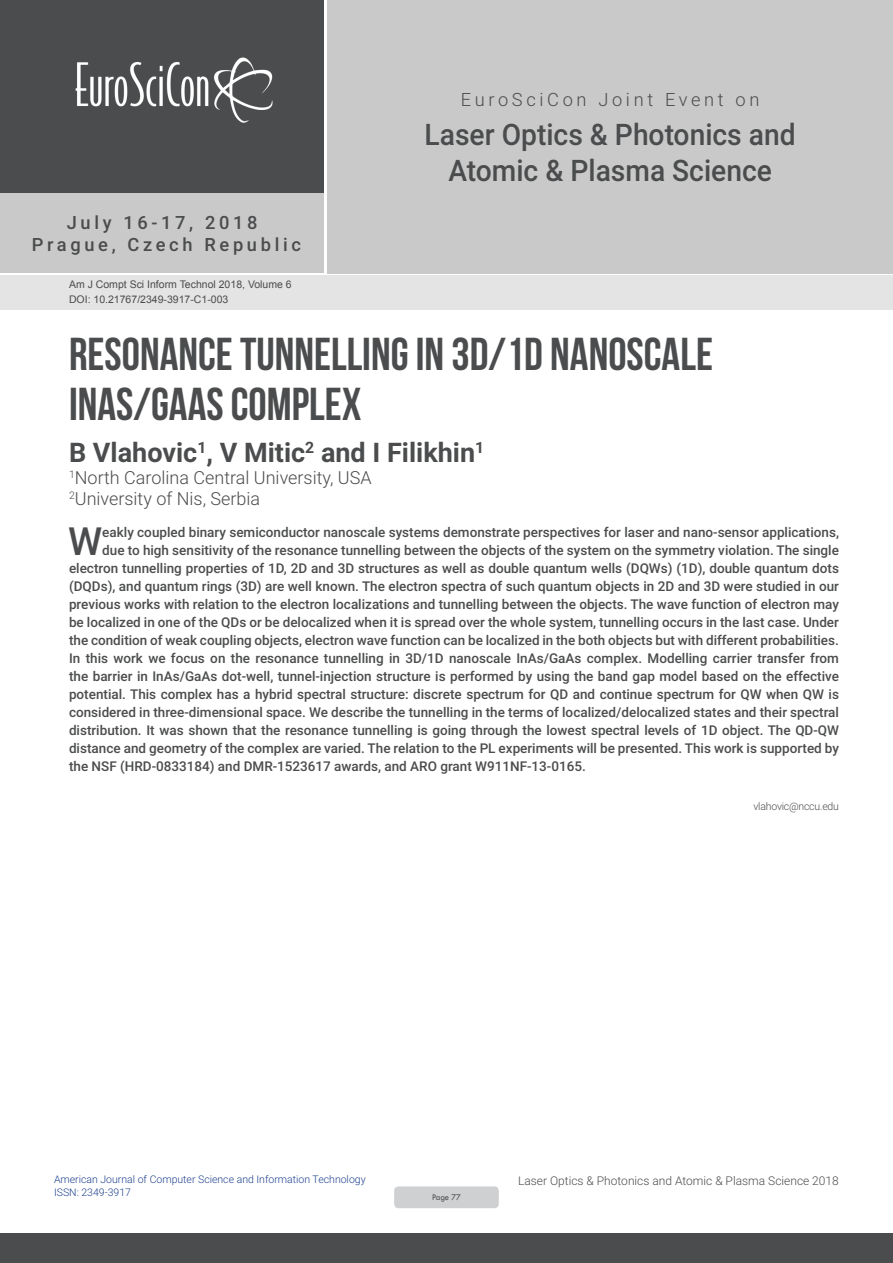
<style>
.page{position:relative;width:893px;height:1263px;background:#fff}
.page>*{position:absolute;margin:0;border:0;box-sizing:border-box;transform-origin:0 0}
.t1{font:46.05px/50.7px "Bebas Neue";color:#4b4c4d}
.Abstract{font:500 38.85px "Roboto";color:#4b4c4d}
.t2{font:500 29.7px/35.5px "Roboto";color:#4b4c4d;text-align:center;scale:.95 1}
.t3{font:700 27px "Roboto";color:#4b4c4d}
.t4{font:500 18.3px/21.9px "Roboto";letter-spacing:.2em;color:#4b4c4d;text-align:center}
.t5{font:300 18.3px "Roboto";letter-spacing:.2em;color:#4b4c4d}
.t6{font:300 18px "Roboto";color:#4b4c4d}
.Abstract-2{font:500 13.5px "Roboto";color:#4b4c4d}
.t7{font:300 12px "Roboto";color:#4b4c4d}
.t8{font:300 10.5px/12.6px "Roboto";color:#1e418e}
.t9{font:10.5px "Arial";color:#4b4c4d}
.Biography{font:300 10.5px "Roboto";letter-spacing:-.02em;color:#4b4c4d}
.t10{font:9px "Tw Cen";letter-spacing:-.02em;color:#4b4c4d;scale:.95 1}
</style>
<div class="page">
<div style="left:0;top:0;width:323px;height:193px;background:#4b4c4d"></div>
<div style="left:1px;top:193px;width:323px;height:80px;background:#c9c9c9"></div>
<div style="left:327px;top:0;width:566px;height:273px;background:#c9c9c9"></div>
<img style="left:75px;top:57px;width:198px;height:66px">
<div style="left:0;top:1233px;width:893px;height:30px;background:#4b4c4d"></div>
<div style="left:1px;top:275px;width:892px;height:35px;background:#e4e4e4"></div>
<div style="left:394px;top:1186px;width:105px;height:22px;background:#cfd0d2;border-radius:4px"></div>
<h3 class="t4" style="left:32px;top:211px;width:271px">July 16-17, 2018<br>Prague, Czech Republic</h3>
<p class="t9" style="left:69px;top:278px;width:224px">Am J Compt Sci Inform Technol 2018, Volume 6</p>
<p class="t9" style="left:69px;top:292px;width:161px">DOI: 10.21767/2349-3917-C1-003</p>
<h3 class="t5" style="left:461px;top:87px;width:300px">EuroSciCon Joint Event on</h3>
<h3 class="t2" style="left:425px;top:116px;width:392px">Laser Optics &amp; Photonics and<br>Atomic &amp; Plasma Science</h3>
<p class="t1" style="left:69px;top:328px;width:645px">RESONANCE TUNNELLING IN 3D/1D NANOSCALE<br>INAS/GAAS COMPLEX</p>
<p class="t3" style="left:69px;top:433px;width:417px">B Vlahovic<sup>1</sup>, V Mitic<sup>2</sup> and I Filikhin<sup>1</sup></p>
<p class="t6" style="left:69px;top:464px;width:304px"><sup>1</sup>North Carolina Central University, USA</p>
<p class="t6" style="left:69px;top:486px;width:193px"><sup>2</sup>University of Nis, Serbia</p>
<p class="Abstract" style="left:68px;top:513px;width:36px">W</p>
<p class="Abstract-2" style="left:102px;top:522px;width:738px">eakly coupled binary semiconductor nanoscale systems demonstrate perspectives for laser and nano-sensor applications,</p>
<p class="Abstract-2" style="left:102px;top:540px;width:738px">due to high sensitivity of the resonance tunnelling between the objects of the system on the symmetry violation. The single</p>
<p class="Abstract-2" style="left:69px;top:558px;width:771px">electron tunnelling properties of 1D, 2D and 3D structures as well as double quantum wells (DQWs) (1D), double quantum dots</p>
<p class="Abstract-2" style="left:69px;top:576px;width:771px">(DQDs), and quantum rings (3D) are well known. The electron spectra of such quantum objects in 2D and 3D were studied in our</p>
<p class="Abstract-2" style="left:69px;top:594px;width:771px">previous works with relation to the electron localizations and tunnelling between the objects. The wave function of electron may</p>
<p class="Abstract-2" style="left:69px;top:612px;width:771px">be localized in one of the QDs or be delocalized when it is spread over the whole system, tunnelling occurs in the last case. Under</p>
<p class="Abstract-2" style="left:69px;top:630px;width:771px">the condition of weak coupling objects, electron wave function can be localized in the both objects but with different probabilities.</p>
<p class="Abstract-2" style="left:69px;top:648px;width:771px">In this work we focus on the resonance tunnelling in 3D/1D nanoscale InAs/GaAs complex. Modelling carrier transfer from</p>
<p class="Abstract-2" style="left:69px;top:666px;width:771px">the barrier in InAs/GaAs dot-well, tunnel-injection structure is performed by using the band gap model based on the effective</p>
<p class="Abstract-2" style="left:69px;top:684px;width:771px">potential. This complex has a hybrid spectral structure: discrete spectrum for QD and continue spectrum for QW when QW is</p>
<p class="Abstract-2" style="left:69px;top:702px;width:771px">considered in three-dimensional space. We describe the tunnelling in the terms of localized/delocalized states and their spectral</p>
<p class="Abstract-2" style="left:69px;top:720px;width:771px">distribution. It was shown that the resonance tunnelling is going through the lowest spectral levels of 1D object. The QD-QW</p>
<p class="Abstract-2" style="left:69px;top:738px;width:771px">distance and geometry of the complex are varied. The relation to the PL experiments will be presented. This work is supported by</p>
<p class="Abstract-2" style="left:69px;top:756px;width:518px">the NSF (HRD-0833184) and DMR-1523617 awards, and ARO grant W911NF-13-0165.</p>
<p class="Biography" style="left:753px;top:799px;width:87px">vlahovic@nccu.edu</p>
<p class="t8" style="left:54px;top:1173px;width:313px">American Journal of Computer Science and Information Technology<br>ISSN: 2349-3917</p>
<p class="t10" style="left:432px;top:1192px;width:32px">Page 77</p>
<p class="t7" style="left:518px;top:1172px;width:322px">Laser Optics &amp; Photonics and Atomic &amp; Plasma Science 2018</p>
</div>
